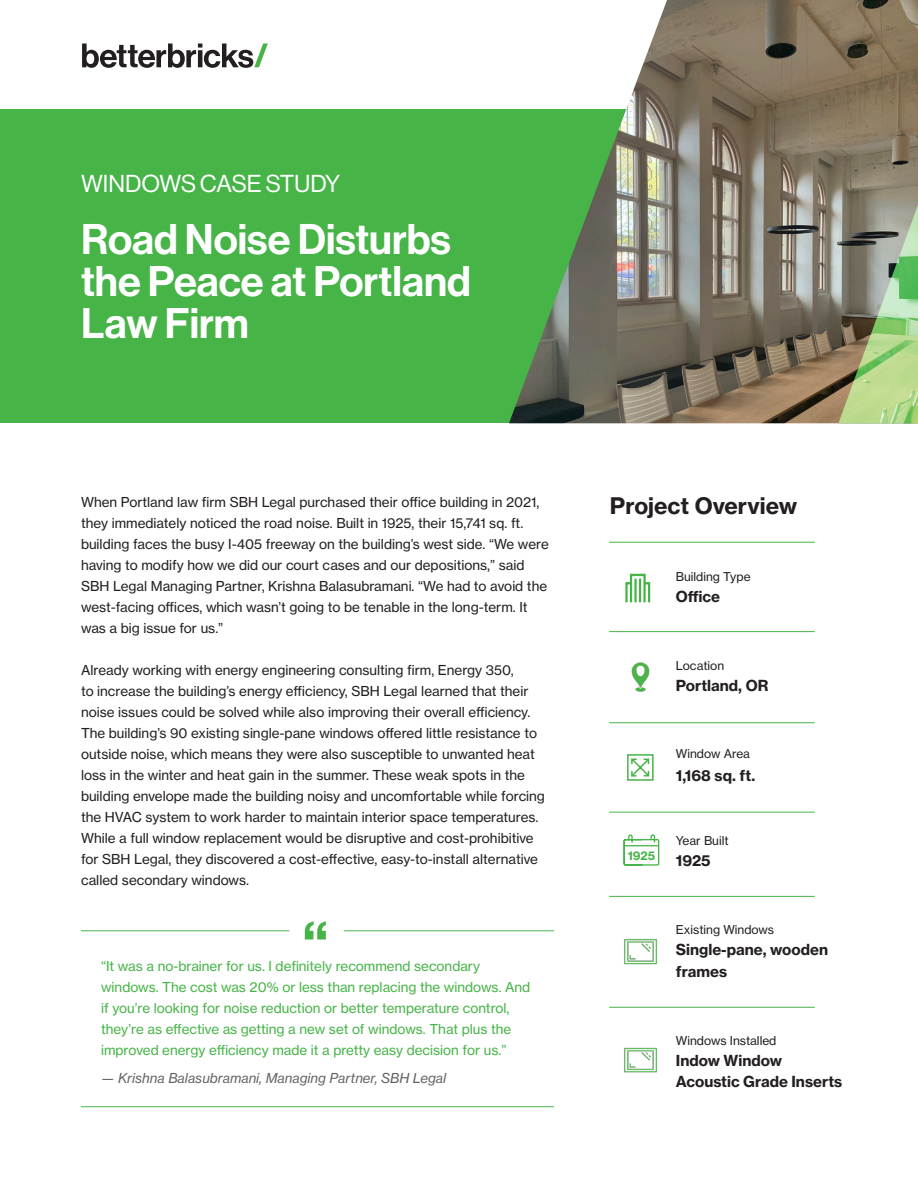
<style>
.page{position:relative;width:918px;height:1188px;background:#fff}
.page>*{position:absolute;margin:0;border:0;box-sizing:border-box;transform-origin:0 0}
.t1{font:58.95px "N Haas Grotesk TX Pro 75 Bd";color:#47b448}
.t2{font:42px/42px "N Haas Grotesk DS Pro 65 Md";color:#fff}
.t3{font:24px "N Haas Grotesk DS Pro 55 Rg";color:#fff}
.t4{font:22.5px "N Haas Grotesk TX Pro 75 Bd";color:#231f20}
.t5{font:15px/22.5px "N Haas Grotesk TX Pro 75 Bd";color:#231f20}
.t6{font:13.5px/21px "N Haas Grotesk TX Pro 55 Rg";color:#231f20}
.t7{font:13.5px/21px "N Haas Grotesk TX Pro 55 Rg";color:#47b448}
.t8{font:13.5px "N Haas Grotesk TX Pro 56 It";color:#636366}
.t9{font:12px "N Haas Grotesk TX Pro 55 Rg";color:#231f20}
.t10{font:11.85px "N Haas Grotesk TX Pro 75 Bd";color:#47b448}
</style>
<div class="page">
<div style="left:0;top:109px;width:918px;height:314px;background:#47b448"></div>
<img style="left:509px;top:0;width:409px;height:423px">
<svg style="left:82px;top:44px;width:186px;height:24px"></svg>
<svg style="left:838px;top:187px;width:80px;height:236px;background:#95a67e"></svg>
<svg style="left:625px;top:574px;width:25px;height:28px"></svg>
<hr style="left:609px;top:631px;width:206px;height:1px;background:#47b448">
<hr style="left:609px;top:542px;width:206px;height:1px;background:#47b448">
<hr style="left:609px;top:722px;width:206px;height:1px;background:#47b448">
<hr style="left:609px;top:812px;width:206px;height:1px;background:#47b448">
<hr style="left:609px;top:896px;width:206px;height:1px;background:#47b448">
<hr style="left:609px;top:1007px;width:206px;height:1px;background:#47b448">
<hr style="left:81px;top:930px;width:208px;height:1px;background:#47b448">
<hr style="left:81px;top:1106px;width:473px;height:1px;background:#47b448">
<hr style="left:344px;top:930px;width:210px;height:1px;background:#47b448">
<div style="left:627px;top:754px;width:27px;height:27px;border:2px solid #47b448"></div>
<svg style="left:631px;top:758px;width:19px;height:19px"></svg>
<img style="left:624px;top:938px;width:33px;height:27px">
<img style="left:624px;top:1047px;width:33px;height:26px">
<svg style="left:623px;top:834px;width:37px;height:32px"></svg>
<img style="left:631px;top:662px;width:19px;height:30px">
<p class="t3" style="left:81px;top:170px;width:261px">WINDOWS CASE STUDY</p>
<p class="t2" style="left:81px;top:219px;width:391px">Road Noise Disturbs the Peace at Portland<br>Law Firm</p>
<p class="t6" style="left:81px;top:491px;width:469px">When Portland law firm SBH Legal purchased their office building in 2021, they immediately noticed the road noise. Built in 1925, their 15,741 sq. ft. building faces the busy I-405 freeway on the building’s west side. “We were having to modify how we did our court cases and our depositions,” said SBH Legal Managing Partner, Krishna Balasubramani. “We had to avoid the west-facing offices, which wasn’t going to be tenable in the long-term. It was a big issue for us.”</p>
<p class="t6" style="left:81px;top:659px;width:465px">Already working with energy engineering consulting firm, Energy 350,<br>to increase the building’s energy efficiency, SBH Legal learned that their noise issues could be solved while also improving their overall efficiency.<br>The building’s 90 existing single-pane windows offered little resistance to outside noise, which means they were also susceptible to unwanted heat loss in the winter and heat gain in the summer. These weak spots in the building envelope made the building noisy and uncomfortable while forcing the HVAC system to work harder to maintain interior space temperatures.<br>While a full window replacement would be disruptive and cost-prohibitive for SBH Legal, they discovered a cost-effective, easy-to-install alternative called secondary windows.</p>
<p class="t1" style="left:302px;top:907px;width:27px">“</p>
<p class="t7" style="left:101px;top:955px;width:431px">“It was a no-brainer for us. I definitely recommend secondary windows. The cost was 20% or less than replacing the windows. And if you’re looking for noise reduction or better temperature control, they’re as effective as getting a new set of windows. That plus the improved energy efficiency made it a pretty easy decision for us.”</p>
<p class="t8" style="left:101px;top:1069px;width:347px">— Krishna Balasubramani, Managing Partner, SBH Legal</p>
<p class="t4" style="left:610px;top:491px;width:189px">Project Overview</p>
<p class="t9" style="left:676px;top:570px;width:76px">Building Type</p>
<p class="t5" style="left:676px;top:586px;width:46px">Office</p>
<p class="t9" style="left:676px;top:658px;width:50px">Location</p>
<p class="t5" style="left:676px;top:674px;width:94px">Portland, OR</p>
<p class="t9" style="left:676px;top:747px;width:76px">Window Area</p>
<p class="t5" style="left:676px;top:764px;width:81px">1,168 sq. ft.</p>
<p class="t10" style="left:628px;top:848px;width:29px">1925</p>
<p class="t9" style="left:676px;top:834px;width:54px">Year Built</p>
<p class="t5" style="left:676px;top:850px;width:36px">1925</p>
<p class="t9" style="left:676px;top:922px;width:100px">Existing Windows</p>
<p class="t5" style="left:676px;top:938px;width:154px">Single-pane, wooden frames</p>
<p class="t9" style="left:676px;top:1033px;width:102px">Windows Installed</p>
<p class="t5" style="left:676px;top:1050px;width:168px;line-height:21px">Indow Window<br>Acoustic Grade Inserts</p>
</div>
